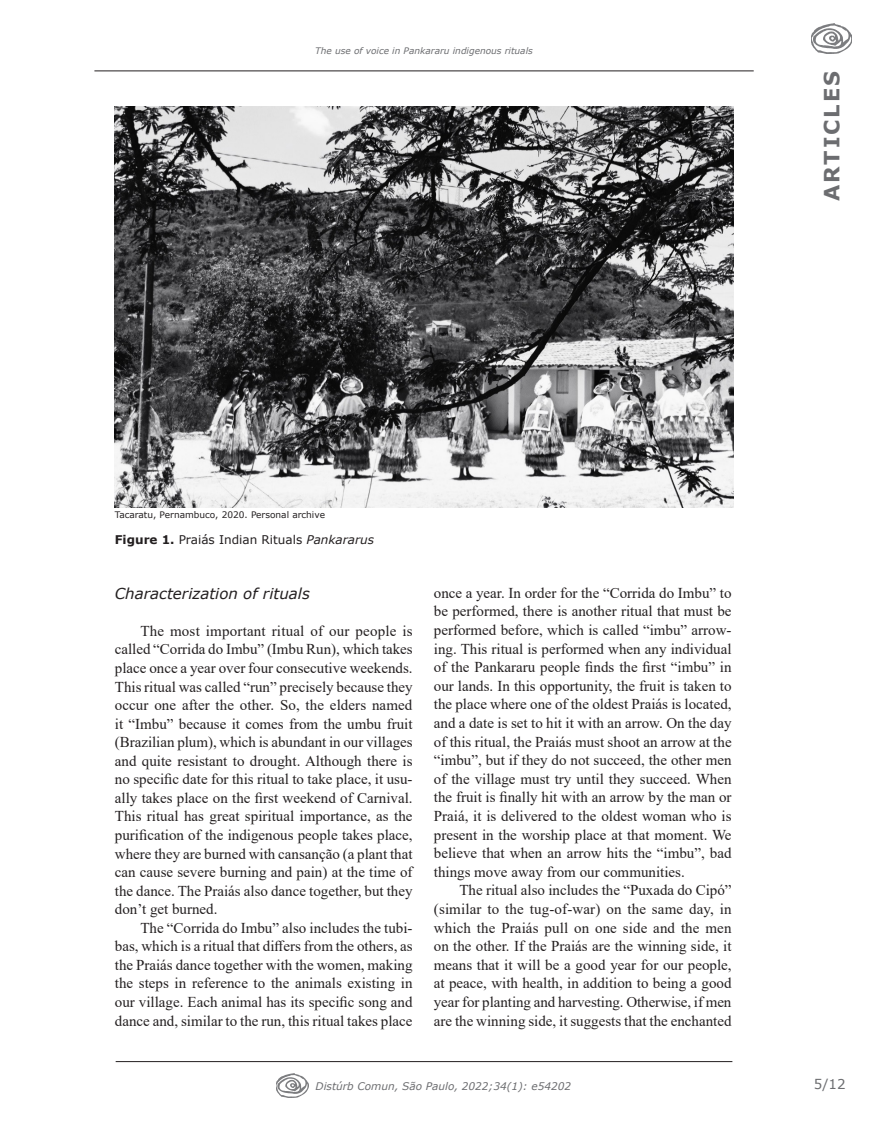
<style>
.page{position:relative;width:872px;height:1132px;background:#fff}
.page>*{position:absolute;margin:0;border:0;box-sizing:border-box;transform-origin:0 0}
.t1{font:700 21px "Verdana";letter-spacing:.1em;color:#6c6d70}
.Corpo_do_texto_ing{font:15px/18.6px "Times New Roman";color:#231f20;text-align:justify}
.Sub_nivel_2{font:italic 15px "Verdana";color:#231f20}
.t2{font:13.5px "Verdana";color:#6c6d70}
.Tabelas_e_Gráficos{font:12px "Verdana";color:#231f20}
.t3{font:italic 10.5px "Verdana";color:#6c6d70}
.t4{font:italic 9px "Verdana";color:#6c6d70}
.Legenda_grafico{font:9px "Verdana";color:#231f20}
.s1{font-weight:700}
.s2{font-style:italic}
</style>
<div class="page">
<hr style="left:94px;top:70px;width:659px;height:1px;background:#231f20">
<img style="left:811px;top:24px;width:40px;height:29px">
<hr style="left:116px;top:1060px;width:616px;height:1px;background:#231f20">
<img style="left:276px;top:1073px;width:32px;height:23px">
<img style="left:115px;top:106px;width:618px;height:401px">
<p class="t4" style="left:315px;top:44px;width:219px">The use of voice in Pankararu indigenous rituals</p>
<h1 class="t1" style="left:817px;top:201px;width:132px;rotate:-90deg">ARTICLES</h1>
<p class="Legenda_grafico" style="left:115px;top:509px;width:212px">Tacaratu, Pernambuco, 2020. Personal archive</p>
<p class="Tabelas_e_Gráficos" style="left:115px;top:531px;width:261px"><span class="s1">Figure 1.</span> Praiás Indian Rituals <span class="s2">Pankararus</span></p>
<p class="Sub_nivel_2" style="left:115px;top:582px;width:196px">Characterization of rituals</p>
<p class="Corpo_do_texto_ing" style="left:115px;top:621px;width:299px;text-indent:26px">The most important ritual of our people is called “Corrida do Imbu” (Imbu Run), which takes place once a year over four consecutive weekends.<br>This ritual was called “run” precisely because they occur one after the other. So, the elders named it “Imbu” because it comes from the umbu fruit (Brazilian plum), which is abundant in our villages and quite resistant to drought. Although there is no specific date for this ritual to take place, it usu&shy;ally takes place on the first weekend of Carnival.<br>This ritual has great spiritual importance, as the purification of the indigenous people takes place, where they are burned with cansanção (a plant that can cause severe burning and pain) at the time of the dance. The Praiás also dance together, but they don’t get burned.</p>
<p class="Corpo_do_texto_ing" style="left:115px;top:917px;width:299px;text-indent:26px">The “Corrida do Imbu” also includes the tubi&shy;bas, which is a ritual that differs from the others, as the Praiás dance together with the women, making the steps in reference to the animals existing in our village. Each animal has its specific song and dance and, similar to the run, this ritual takes place</p>
<p class="Corpo_do_texto_ing" style="left:434px;top:582px;width:299px">once a year. In order for the “Corrida do Imbu” to be performed, there is another ritual that must be performed before, which is called “imbu” arrow&shy;ing. This ritual is performed when any individual of the Pankararu people finds the first “imbu” in our lands. In this opportunity, the fruit is taken to the place where one of the oldest Praiás is located, and a date is set to hit it with an arrow. On the day of this ritual, the Praiás must shoot an arrow at the “imbu”, but if they do not succeed, the other men of the village must try until they succeed. When the fruit is finally hit with an arrow by the man or Praiá, it is delivered to the oldest woman who is present in the worship place at that moment. We believe that when an arrow hits the “imbu”, bad things move away from our communities.</p>
<p class="Corpo_do_texto_ing" style="left:434px;top:880px;width:299px;text-indent:26px">The ritual also includes the “Puxada do Cipó” (similar to the tug-of-war) on the same day, in which the Praiás pull on one side and the men on the other. If the Praiás are the winning side, it means that it will be a good year for our people, at peace, with health, in addition to being a good year for planting and harvesting. Otherwise, if men are the winning side, it suggests that the enchanted</p>
<p class="t3" style="left:315px;top:1078px;width:257px">Distúrb Comun, São Paulo, 2022;34(1): e54202</p>
<p class="t2" style="left:813px;top:1074px;width:33px">5/12</p>
</div>
